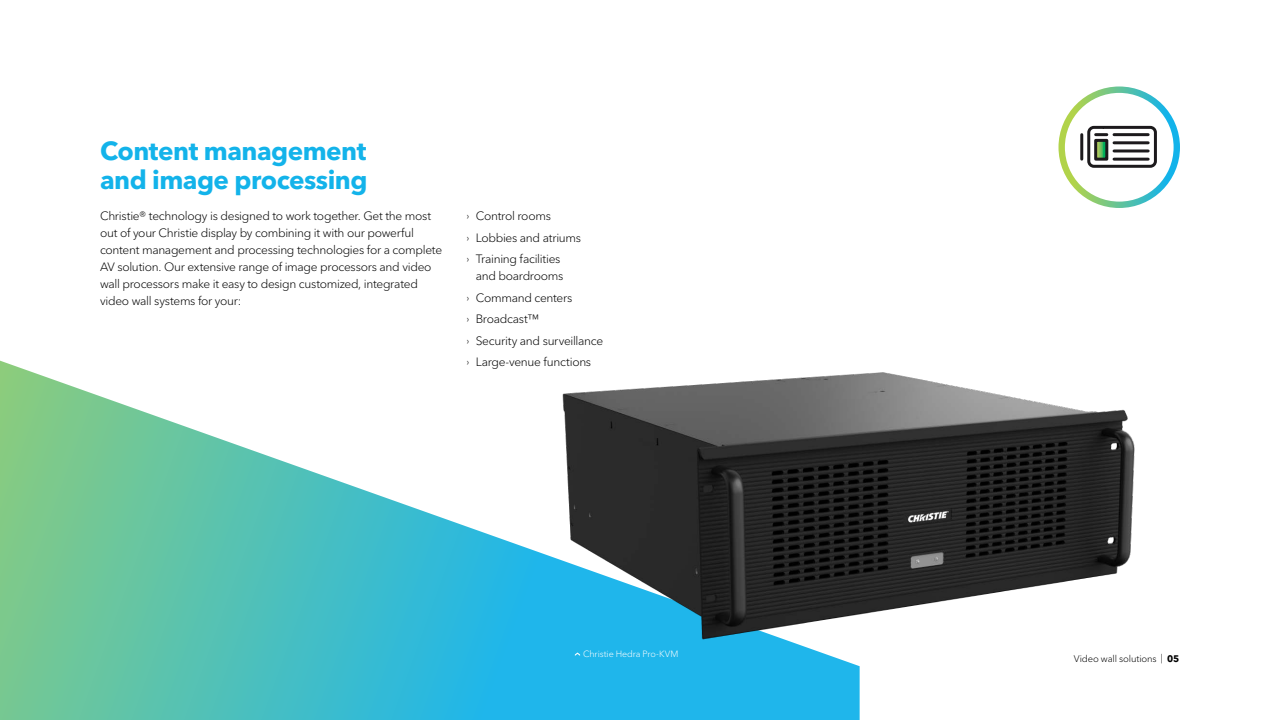
<style>
.page{position:relative;width:1280px;height:720px;background:#fff}
.page>*{position:absolute;margin:0;border:0;box-sizing:border-box;transform-origin:0 0}
.t1{font:700 26px/29px "Avenir Next Cyr";letter-spacing:-.02em;color:#13b3ea}
.t2{font:300 12px/21.5px "Avenir Next Cyr";letter-spacing:-.025em;color:#000}
.t3{font:300 9.5px "Avenir Next Cyr";letter-spacing:-.01em;color:#000}
.t4{font:300 9px "Avenir Next Cyr";letter-spacing:-.005em;color:#fff}
.s1{font-size:9.5px}
.s2{font-weight:700}
</style>
<div class="page">
<svg style="left:0;top:360px;width:860px;height:360px"></svg>
<div style="left:1059px;top:87px;width:121px;height:121px;border:6px solid #fff;border-radius:50%"></div>
<svg style="left:1080px;top:126px;width:77px;height:42px"></svg>
<img style="left:560px;top:360px;width:575px;height:313px">
<svg style="left:575px;top:653px;width:5px;height:3px"></svg>
<h1 class="t1" style="left:100px;top:136px;width:269px">Content management and image processing</h1>
<p class="t2" style="left:100px;top:207px;width:344px;line-height:17px">Christie® technology is designed to work together. Get the most out of your Christie display by combining it with our powerful content management and processing technologies for a complete AV solution. Our extensive range of image processors and video wall processors make it easy to design customized, integrated video wall systems for your:</p>
<p class="t2" style="left:467px;top:205px;width:116px"><span class="s1">›</span> Control rooms<br><span class="s1">›</span> Lobbies and atriums <span class="s1">›</span> Training facilities</p>
<p class="t2" style="left:467px;top:265px;width:138px;text-indent:9px">and boardrooms<br><span class="s1">›</span> Command centers<br><span class="s1">›</span> Broadcast™<br><span class="s1">›</span> Security and surveillance <span class="s1">›</span> Large-venue functions</p>
<p class="t4" style="left:583px;top:648px;width:97px">Christie Hedra Pro-KVM</p>
<p class="t3" style="left:1074px;top:653px;width:107px">Video wall solutions | <span class="s2">05</span></p>
</div>
